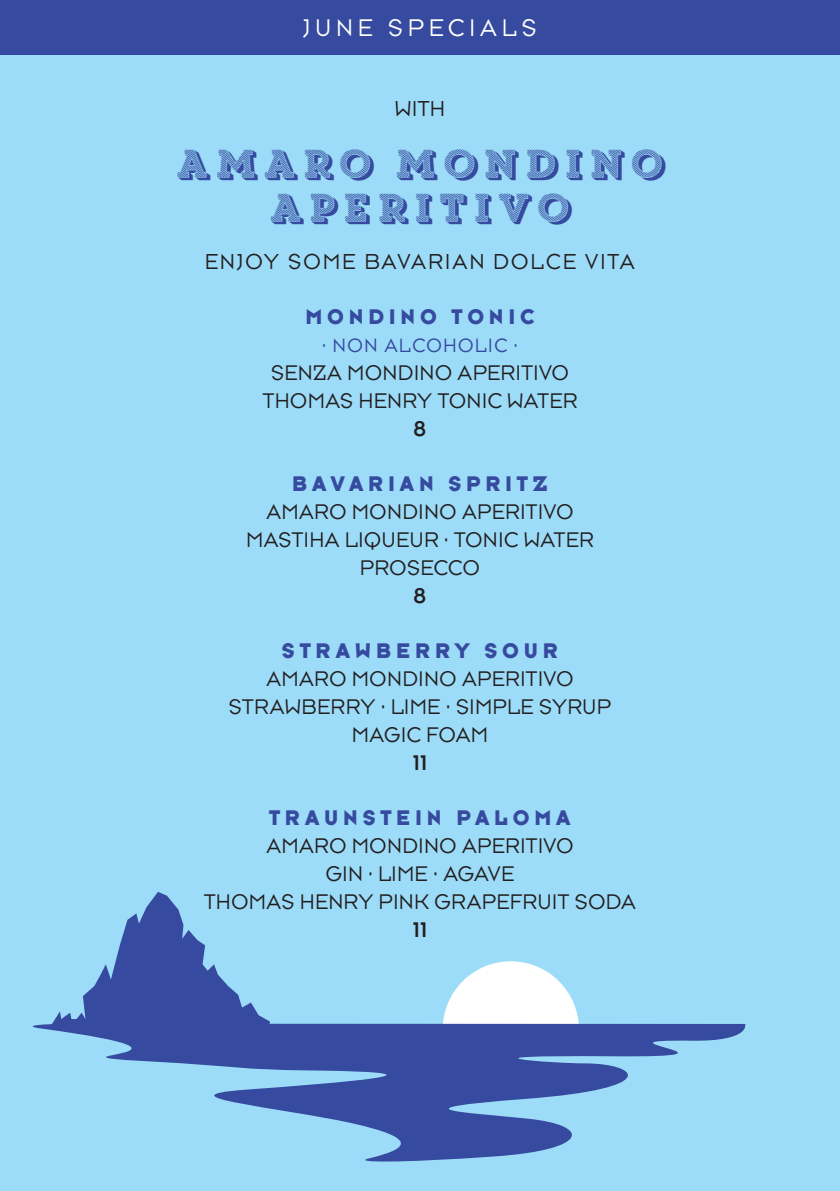
<style>
.page{position:relative;width:840px;height:1191px;background:#fff}
.page>*{position:absolute;margin:0;border:0;box-sizing:border-box;transform-origin:0 0}
.copy_LMV{font:38.8px/44.4px "Core Magic Wand 3";letter-spacing:.01em;color:#364b9f;text-align:center}
.copy_LMV-2{font:25px "Typeface Seven OT";letter-spacing:.21em;color:#fff}
.copy_LMV-3{font:22.4px "Typeface Seven OT";letter-spacing:.1em;color:#231f20}
.copy_LMV-4{font:22px/28px "Typeface Seven OT";letter-spacing:.035em;color:#231f20;text-align:center}
.copy_LMV-5{font:22px "Typeface Six OT";letter-spacing:.22em;color:#364b9f}
.copy_LMV-6{font:20px "Typeface Seven OT";letter-spacing:.08em;color:#364b9f}
.s1{font-family:"Typeface Six Point Five OT"}
.s2{font-family:"Typeface Six OT";color:#364b9f}
</style>
<div class="page">
<div style="left:0;top:54px;width:839px;height:1137px;background:#9cdcf8"></div>
<div style="left:0;top:0;width:839px;height:55px;background:#364b9f"></div>
<svg style="left:443px;top:961px;width:135px;height:59px"></svg>
<svg style="left:32px;top:1020px;width:714px;height:142px"></svg>
<svg style="left:51px;top:892px;width:219px;height:136px"></svg>
<p class="copy_LMV-2" style="left:303px;top:14px;width:234px">JUNE SPECIALS</p>
<p class="copy_LMV-3" style="left:395px;top:95px;width:51px">WITH</p>
<p class="copy_LMV" style="left:173px;top:141px;width:494px">AMARO MONDINO<br>APERITIVO</p>
<p class="copy_LMV-3" style="left:205px;top:249px;width:431px">ENJOY SOME BAVARIAN DOLCE VITA</p>
<p class="copy_LMV-5" style="left:305px;top:303px;width:230px">MONDINO TONIC</p>
<p class="copy_LMV-6" style="left:322px;top:334px;width:197px">· NON ALCOHOLIC ·</p>
<p class="copy_LMV-4" style="left:263px;top:359px;width:315px">SENZA MONDINO APERITIVO<br>THOMAS HENRY TONIC WATER<br><span class="s1">8</span></p>
<p class="copy_LMV-4" style="left:246px;top:470px;width:348px"><span class="s2">BAVARIAN SPRITZ<br></span>AMARO MONDINO APERITIVO<br>MASTIHA LIQUEUR · TONIC WATER<br>PROSECCO<br><span class="s1">8</span></p>
<p class="copy_LMV-4" style="left:229px;top:637px;width:383px"><span class="s2">STRAWBERRY SOUR<br></span>AMARO MONDINO APERITIVO<br>STRAWBERRY · LIME · SIMPLE SYRUP<br>MAGIC FOAM<br><span class="s1">11</span></p>
<p class="copy_LMV-4" style="left:204px;top:804px;width:433px"><span class="s2">TRAUNSTEIN PALOMA<br></span>AMARO MONDINO APERITIVO<br>GIN · LIME · AGAVE<br>THOMAS HENRY PINK GRAPEFRUIT SODA<br><span class="s1">11</span></p>
</div>
